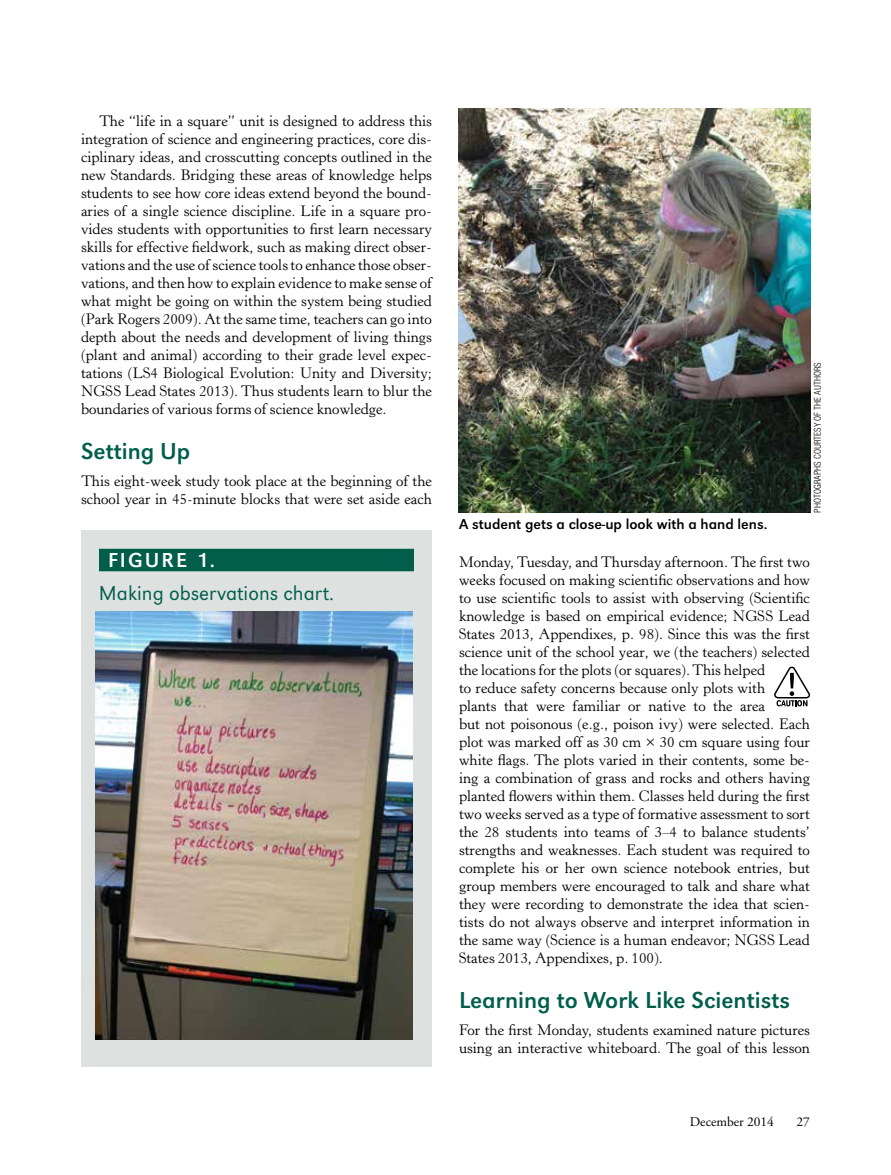
<style>
.page{position:relative;width:891px;height:1175px;background:#fff}
.page>*{position:absolute;margin:0;border:0;box-sizing:border-box;transform-origin:0 0}
.t1{font:24px "URW Grotesk TOT";color:#005e4b}
.t2{font:300 21px "URW Grotesk TOT";color:#005e4b}
.t3{font:21px "URW Grotesk TOT";letter-spacing:.1em;color:#fff}
.t4{font:15px/18px "Horley Old Style MT Std";color:#000}
.t5{font:15px "URW Grotesk TOT";color:#000}
.t6{font:13.5px "Adobe Garamond Pro";color:#000}
.t7{font:300 condensed 9px "Helvetica LT Std";color:#000}
</style>
<div class="page">
<div style="left:81px;top:531px;width:351px;height:535px;background:#dde1df"></div>
<div style="left:99px;top:549px;width:315px;height:22px;background:#005e4b"></div>
<img style="left:95px;top:612px;width:317px;height:427px">
<img style="left:458px;top:108px;width:353px;height:405px">
<svg style="left:774px;top:666px;width:36px;height:40px"></svg>
<p class="t4" style="left:81px;top:112px;width:353px;text-align:justify;text-indent:18px">The “life in a square” unit is designed to address this integration of science and engineering practices, core dis&shy;ciplinary ideas, and crosscutting concepts outlined in the new Standards. Bridging these areas of knowledge helps students to see how core ideas extend beyond the bound&shy;aries of a single science discipline. Life in a square pro&shy;vides students with opportunities to first learn necessary skills for effective fieldwork, such as making direct obser&shy;vations and the use of science tools to enhance those obser&shy;vations, and then how to explain evidence to make sense of what might be going on within the system being studied (Park Rogers 2009). At the same time, teachers can go into depth about the needs and development of living things (plant and animal) according to their grade level expec&shy;tations (LS4 Biological Evolution: Unity and Diversity; NGSS Lead States 2013). Thus students learn to blur the boundaries of various forms of science knowledge.</p>
<h1 class="t1" style="left:81px;top:437px;width:111px">Setting Up</h1>
<p class="t4" style="left:81px;top:472px;width:353px">This eight-week study took place at the beginning of the school year in 45-minute blocks that were set aside each</p>
<h2 class="t3" style="left:108px;top:547px;width:109px">FIGURE 1.</h2>
<h2 class="t2" style="left:99px;top:581px;width:237px">Making observations chart.</h2>
<p class="t5" style="left:459px;top:515px;width:310px">A student gets a close-up look with a hand lens.</p>
<p class="t7" style="left:812px;top:513px;width:152px;rotate:-90deg">PHOTOGRAPHS COURTESY OF THE AUTHORS</p>
<p class="t4" style="left:459px;top:553px;width:353px">Monday, Tuesday, and Thursday afternoon. The first two weeks focused on making scientific observations and how to use scientific tools to assist with observing (Scientific knowledge is based on empirical evidence; NGSS Lead States 2013, Appendixes, p. 98). Since this was the first science unit of the school year, we (the teachers) selected the locations for the plots (or squares). This helped<br>to reduce safety concerns because only plots with<br>plants that were familiar or native to the area<br>but not poisonous (e.g., poison ivy) were selected. Each plot was marked off as 30 cm × 30 cm square using four white flags. The plots varied in their contents, some be&shy;ing a combination of grass and rocks and others having planted flowers within them. Classes held during the first two weeks served as a type of formative assessment to sort the 28 students into teams of 3–4 to balance students’ strengths and weaknesses. Each student was required to complete his or her own science notebook entries, but group members were encouraged to talk and share what they were recording to demonstrate the idea that scien&shy;tists do not always observe and interpret information in the same way (Science is a human endeavor; NGSS Lead States 2013, Appendixes, p. 100).</p>
<h1 class="t1" style="left:459px;top:986px;width:333px">Learning to Work Like Scientists</h1>
<p class="t4" style="left:459px;top:1021px;width:353px">For the first Monday, students examined nature pictures using an interactive whiteboard. The goal of this lesson</p>
<p class="t6" style="left:690px;top:1113px;width:86px">December 2014</p>
<p class="t6" style="left:796px;top:1113px;width:15px">27</p>
</div>
